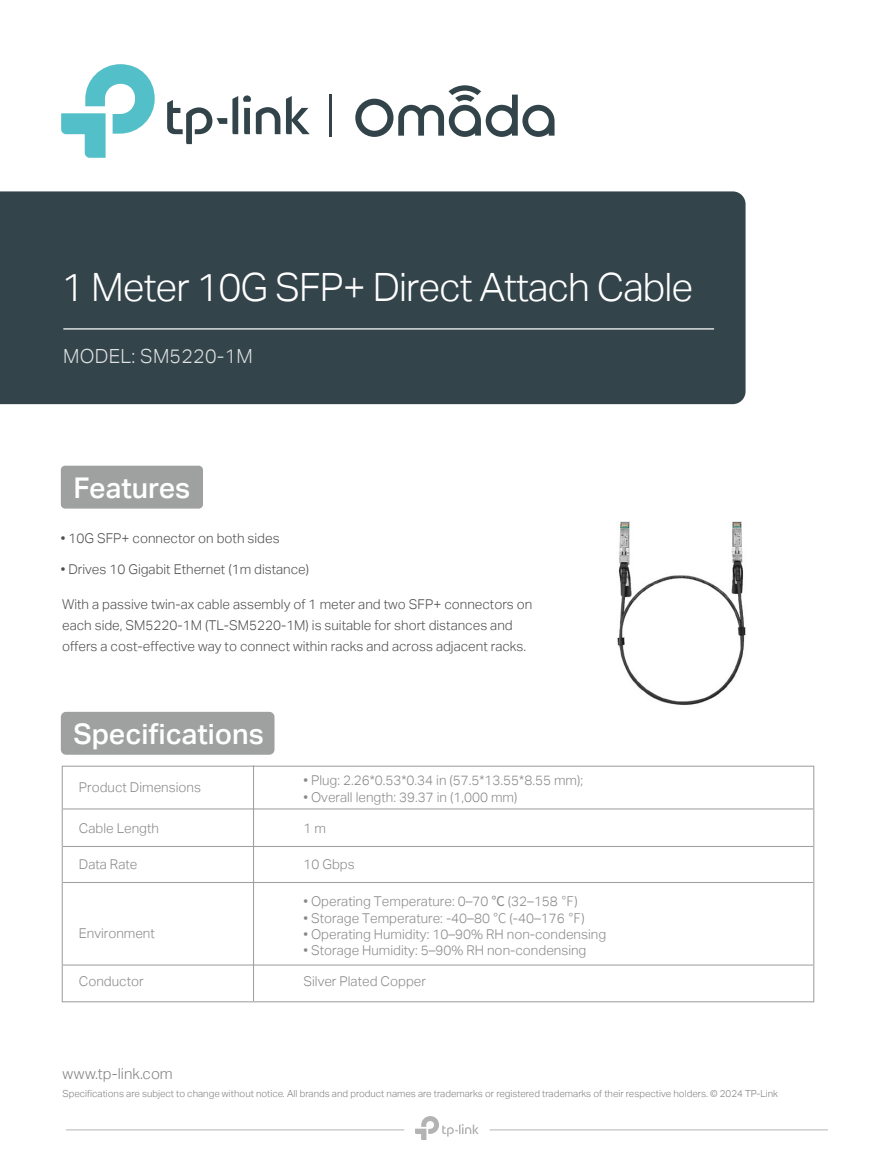
<style>
.page{position:relative;width:893px;height:1163px;background:#fff}
.page>*{position:absolute;margin:0;border:0;box-sizing:border-box;transform-origin:0 0}
.t1{font:39px "TP Link Aktiv Light";letter-spacing:-.025em;color:#fff}
.t2{font:28.5px "TP Link Aktiv Medium";color:#fff}
.t3{font:19.5px "TP Link Aktiv Light";letter-spacing:.015em;color:rgb(255 255 255/.85)}
.t4{font:15.15px "TP Link Aktiv Light";color:#808080}
.t5{font:13.5px "TP Link Aktiv Light";color:#898989}
.t6{font:13.5px/21px "TP Link Aktiv Light";color:#4d4d4d}
.t7{font:9.75px "TP Link Aktiv Light";color:#808080}
.s1{font-family:"Source Han Sans CN"}
.s2{font-family:"Source Han Sans CN";font-weight:300}
</style>
<div class="page">
<div style="left:0;top:191px;width:746px;height:213px;background:#34444b"></div>
<hr style="left:63px;top:328px;width:651px;height:1px;background:#fff">
<hr style="left:66px;top:1129px;width:338px;height:1px;background:#b6b5b5">
<hr style="left:490px;top:1129px;width:338px;height:1px;background:#b6b5b5">
<svg style="left:415px;top:1116px;width:64px;height:23px"></svg>
<div style="left:61px;top:711px;width:213px;height:43px;background:#9fa0a0;border-radius:5px"></div>
<div style="left:61px;top:465px;width:142px;height:43px;background:#9fa0a0;border-radius:4px"></div>
<svg style="left:355px;top:85px;width:200px;height:52px"></svg>
<svg style="left:167px;top:95px;width:143px;height:49px"></svg>
<svg style="left:61px;top:64px;width:94px;height:94px"></svg>
<hr style="left:330px;top:94px;width:2px;height:42px;background:#324449">
<img style="left:617px;top:521px;width:129px;height:184px">
<div style="left:62px;top:765px;width:752px;height:237px;border:1px solid #9fa0a0"></div>
<hr style="left:63px;top:964px;width:750px;height:1px;background:#9fa0a0">
<hr style="left:63px;top:881px;width:750px;height:2px;background:#9fa0a0">
<hr style="left:63px;top:845px;width:750px;height:2px;background:#9fa0a0">
<hr style="left:63px;top:808px;width:750px;height:1px;background:#9fa0a0">
<hr style="left:253px;top:765px;width:1px;height:235px;background:#9fa0a0">
<h1 class="t1" style="left:61px;top:264px;width:634px">1 Meter 10G SFP+ Direct Attach Cable</h1>
<h3 class="t3" style="left:63px;top:345px;width:191px">MODEL: SM5220-1M</h3>
<h2 class="t2" style="left:74px;top:471px;width:118px">Features</h2>
<p class="t6" style="left:61px;top:527px;width:220px">• 10G SFP+ connector on both sides</p>
<p class="t6" style="left:61px;top:559px;width:250px">• Drives 10 Gigabit Ethernet (1m distance)</p>
<p class="t6" style="left:62px;top:594px;width:472px">With a passive twin-ax cable assembly of 1 meter and two SFP+ connectors on each side, SM5220-1M (TL-SM5220-1M) is suitable for short distances and offers a cost-effective way to connect within racks and across adjacent racks.</p>
<h2 class="t2" style="left:74px;top:717px;width:192px">Specifications</h2>
<p class="t5" style="left:79px;top:779px;width:124px">Product Dimensions</p>
<p class="t5" style="left:303px;top:772px;width:281px">• Plug: 2.26*0.53*0.34 in (57.5*13.55*8.55 mm);</p>
<p class="t5" style="left:303px;top:789px;width:215px">• Overall length: 39.37 in (1,000 mm)</p>
<p class="t5" style="left:79px;top:820px;width:82px">Cable Length</p>
<p class="t5" style="left:303px;top:820px;width:24px">1 m</p>
<p class="t5" style="left:79px;top:856px;width:60px">Data Rate</p>
<p class="t5" style="left:303px;top:856px;width:53px">10 Gbps</p>
<p class="t5" style="left:303px;top:893px;width:276px">• Operating Temperature: 0–70 <span class="s1">℃</span> (32–158 <span class="s2">℉</span>)</p>
<p class="t5" style="left:303px;top:909px;width:283px">• Storage Temperature: -40–80 <span class="s2">℃</span> (-40–176 <span class="s2">℉</span>)</p>
<p class="t5" style="left:303px;top:926px;width:304px">• Operating Humidity: 10–90% RH non-condensing</p>
<p class="t5" style="left:303px;top:942px;width:284px">• Storage Humidity: 5–90% RH non-condensing</p>
<p class="t5" style="left:79px;top:925px;width:78px">Environment</p>
<p class="t5" style="left:79px;top:973px;width:66px">Conductor</p>
<p class="t5" style="left:303px;top:973px;width:124px">Silver Plated Copper</p>
<p class="t4" style="left:62px;top:1064px;width:112px">www.tp-link.com</p>
<p class="t7" style="left:62px;top:1087px;width:717px">Specifications are subject to change without notice. All brands and product names are trademarks or registered trademarks of their respective holders. © 2024 TP-Link</p>
</div>
